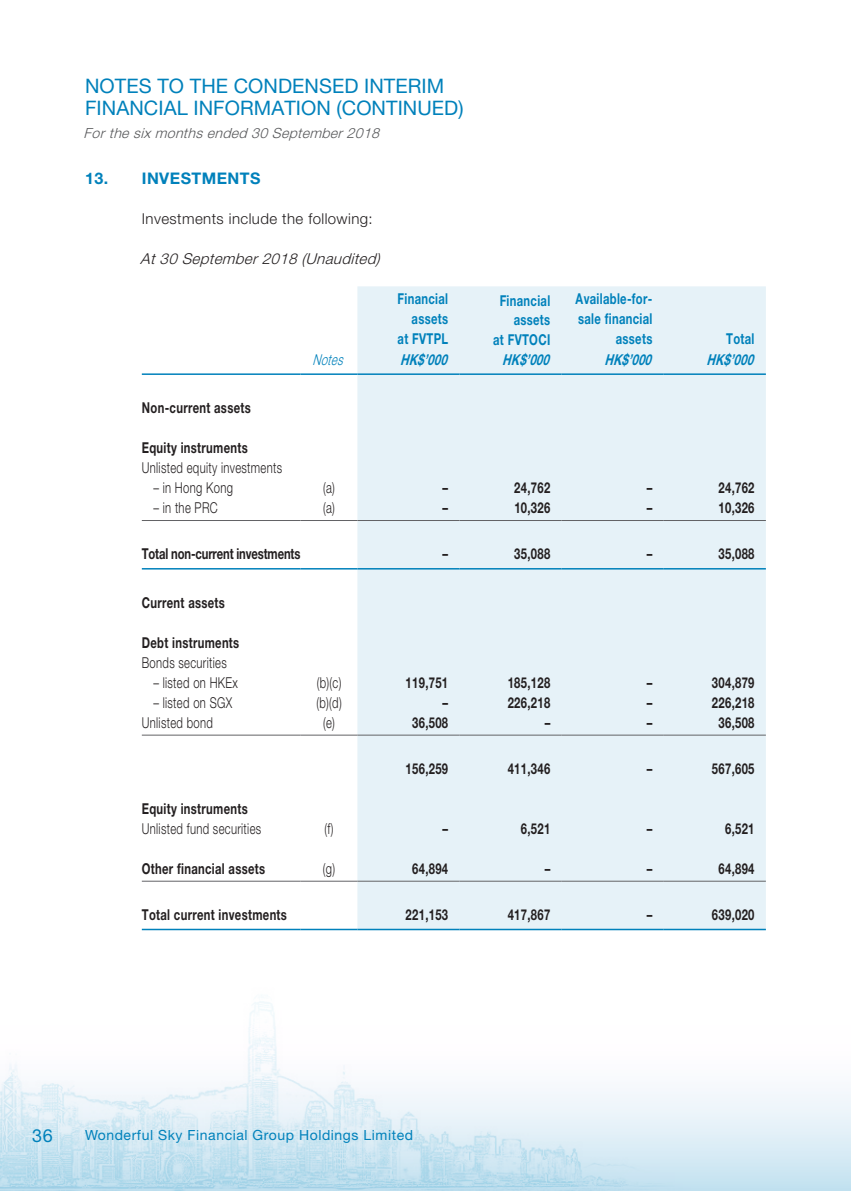
<style>
.page{position:relative;width:851px;height:1191px;background:#fff}
.page>*{position:absolute;margin:0;border:0;box-sizing:border-box;transform-origin:0 0}
.t1{font:20px/22px "Helvetica Neue LT Std";letter-spacing:.005em;color:#0081bb}
.t2{font:18px "Helvetica Neue LT Std";color:#0081bb}
.t3{font:700 16px "Helvetica Neue LT Std";letter-spacing:.03em;color:#0081bb}
.t4{font:700 15px "Helvetica Neue LT Std";letter-spacing:.03em;color:#231f20;scale:.75 1}
.t5{font:300 15px "Helvetica Neue LT Std";letter-spacing:.03em;color:#231f20;scale:.75 1}
.t6{font:700 15px/20px "Helvetica Neue LT Std";letter-spacing:.03em;color:#0081bb;text-align:right;scale:.75 1}
.t7{font:300 15px "Helvetica Neue LT Std";letter-spacing:.03em;color:#231f20}
.t8{font:italic 300 15px "Helvetica Neue LT Std";color:#231f20}
.t9{font:italic 700 15px "Helvetica Neue LT Std";color:#0081bb;scale:.75 1}
.t10{font:700 15px "Helvetica Neue LT Std";letter-spacing:-.01em;color:#231f20;scale:.75 1}
.t11{font:italic 300 15px "Helvetica Neue LT Std";color:#0081bb;scale:.75 1}
.t12{font:14px "Helvetica Neue LT Std";letter-spacing:.04em;color:#0081bb}
.t13{font:italic 300 14px "Helvetica Neue LT Std";color:#57585a}
</style>
<div class="page">
<img style="left:0;top:928px;width:850px;height:263px">
<div style="left:357px;top:286px;width:408px;height:642px;background:#e6f2f8"></div>
<hr style="left:142px;top:373px;width:158px;height:2px;background:#0081bb">
<hr style="left:300px;top:373px;width:57px;height:2px;background:#0081bb">
<hr style="left:357px;top:373px;width:102px;height:2px;background:#0081bb">
<hr style="left:459px;top:373px;width:102px;height:2px;background:#0081bb">
<hr style="left:561px;top:373px;width:102px;height:2px;background:#0081bb">
<hr style="left:663px;top:373px;width:102px;height:2px;background:#0081bb">
<hr style="left:142px;top:520px;width:158px;height:1px;background:#636366">
<hr style="left:300px;top:520px;width:57px;height:1px;background:#636366">
<hr style="left:357px;top:520px;width:102px;height:1px;background:#636366">
<hr style="left:459px;top:520px;width:102px;height:1px;background:#636366">
<hr style="left:561px;top:520px;width:102px;height:1px;background:#636366">
<hr style="left:663px;top:520px;width:102px;height:1px;background:#636366">
<hr style="left:142px;top:568px;width:158px;height:1px;background:#0081bb">
<hr style="left:300px;top:568px;width:57px;height:1px;background:#0081bb">
<hr style="left:357px;top:568px;width:102px;height:1px;background:#0081bb">
<hr style="left:459px;top:568px;width:102px;height:1px;background:#0081bb">
<hr style="left:561px;top:568px;width:102px;height:1px;background:#0081bb">
<hr style="left:663px;top:568px;width:102px;height:1px;background:#0081bb">
<hr style="left:142px;top:734px;width:158px;height:1px;background:#636366">
<hr style="left:300px;top:734px;width:57px;height:1px;background:#636366">
<hr style="left:357px;top:734px;width:102px;height:1px;background:#636366">
<hr style="left:459px;top:734px;width:102px;height:1px;background:#636366">
<hr style="left:561px;top:734px;width:102px;height:1px;background:#636366">
<hr style="left:663px;top:734px;width:102px;height:1px;background:#636366">
<hr style="left:142px;top:880px;width:158px;height:1px;background:#636366">
<hr style="left:300px;top:880px;width:57px;height:1px;background:#636366">
<hr style="left:357px;top:880px;width:102px;height:1px;background:#636366">
<hr style="left:459px;top:880px;width:102px;height:1px;background:#636366">
<hr style="left:561px;top:880px;width:102px;height:1px;background:#636366">
<hr style="left:663px;top:880px;width:102px;height:1px;background:#636366">
<hr style="left:142px;top:928px;width:158px;height:2px;background:#0081bb">
<hr style="left:300px;top:928px;width:57px;height:2px;background:#0081bb">
<hr style="left:357px;top:928px;width:102px;height:2px;background:#0081bb">
<hr style="left:459px;top:928px;width:102px;height:2px;background:#0081bb">
<hr style="left:561px;top:928px;width:102px;height:2px;background:#0081bb">
<hr style="left:663px;top:928px;width:102px;height:2px;background:#0081bb">
<h1 class="t1" style="left:85px;top:74px;width:380px">NOTES TO THE CONDENSED INTERIM<br>FINANCIAL INFORMATION (CONTINUED)</h1>
<p class="t13" style="left:84px;top:124px;width:301px">Forthe sixmonthsended 30 September2018</p>
<p class="t3" style="left:85px;top:169px;width:177px">13. INVESTMENTS</p>
<p class="t7" style="left:142px;top:210px;width:232px">Investments include the following:</p>
<p class="t8" style="left:140px;top:250px;width:241px">At30 September2018 (Unaudited)</p>
<p class="t6" style="left:397px;top:289px;width:69px">Financial assets at FVTPL</p>
<p class="t6" style="left:493px;top:291px;width:78px;line-height:19px">Financial assets<br>at FVTOCI</p>
<p class="t6" style="left:575px;top:289px;width:104px">Available-for&shy;sale financial assets</p>
<p class="t6" style="left:726px;top:329px;width:39px">Total</p>
<p class="t11" style="left:312px;top:350px;width:48px">Notes</p>
<p class="t9" style="left:400px;top:350px;width:70px">HK$’000</p>
<p class="t9" style="left:502px;top:350px;width:70px">HK$’000</p>
<p class="t9" style="left:604px;top:350px;width:70px">HK$’000</p>
<p class="t9" style="left:706px;top:350px;width:70px">HK$’000</p>
<p class="t4" style="left:142px;top:398px;width:147px">Non-current assets</p>
<p class="t4" style="left:142px;top:438px;width:143px">Equity instruments</p>
<p class="t5" style="left:142px;top:458px;width:189px">Unlisted equity investments</p>
<p class="t5" style="left:153px;top:478px;width:108px">– in Hong Kong</p>
<p class="t5" style="left:323px;top:478px;width:17px">(a)</p>
<p class="t4" style="left:442px;top:478px;width:9px">–</p>
<p class="t4" style="left:514px;top:478px;width:49px">24,762</p>
<p class="t4" style="left:646px;top:478px;width:9px">–</p>
<p class="t4" style="left:718px;top:478px;width:49px">24,762</p>
<p class="t5" style="left:153px;top:498px;width:87px">– in the PRC</p>
<p class="t5" style="left:323px;top:498px;width:17px">(a)</p>
<p class="t4" style="left:442px;top:498px;width:9px">–</p>
<p class="t4" style="left:514px;top:498px;width:49px">10,326</p>
<p class="t4" style="left:646px;top:498px;width:9px">–</p>
<p class="t4" style="left:718px;top:498px;width:49px">10,326</p>
<p class="t10" style="left:142px;top:544px;width:213px">Total non-current investments</p>
<p class="t4" style="left:442px;top:544px;width:9px">–</p>
<p class="t4" style="left:514px;top:544px;width:49px">35,088</p>
<p class="t4" style="left:646px;top:544px;width:9px">–</p>
<p class="t4" style="left:718px;top:544px;width:49px">35,088</p>
<p class="t4" style="left:142px;top:593px;width:112px">Current assets</p>
<p class="t4" style="left:142px;top:633px;width:131px">Debt instruments</p>
<p class="t5" style="left:142px;top:653px;width:115px">Bonds securities</p>
<p class="t5" style="left:153px;top:673px;width:114px">– listed on HKEx</p>
<p class="t5" style="left:316px;top:673px;width:34px">(b)(c)</p>
<p class="t4" style="left:405px;top:673px;width:58px">119,751</p>
<p class="t4" style="left:507px;top:673px;width:58px">185,128</p>
<p class="t4" style="left:646px;top:673px;width:9px">–</p>
<p class="t4" style="left:711px;top:673px;width:58px">304,879</p>
<p class="t5" style="left:153px;top:693px;width:107px">– listed on SGX</p>
<p class="t5" style="left:316px;top:693px;width:35px">(b)(d)</p>
<p class="t4" style="left:442px;top:693px;width:9px">–</p>
<p class="t4" style="left:507px;top:693px;width:58px">226,218</p>
<p class="t4" style="left:646px;top:693px;width:9px">–</p>
<p class="t4" style="left:711px;top:693px;width:58px">226,218</p>
<p class="t5" style="left:142px;top:713px;width:96px">Unlisted bond</p>
<p class="t5" style="left:323px;top:713px;width:17px">(e)</p>
<p class="t4" style="left:412px;top:713px;width:49px">36,508</p>
<p class="t4" style="left:544px;top:713px;width:9px">–</p>
<p class="t4" style="left:646px;top:713px;width:9px">–</p>
<p class="t4" style="left:718px;top:713px;width:49px">36,508</p>
<p class="t4" style="left:405px;top:759px;width:58px">156,259</p>
<p class="t4" style="left:507px;top:759px;width:58px">411,346</p>
<p class="t4" style="left:646px;top:759px;width:9px">–</p>
<p class="t4" style="left:711px;top:759px;width:58px">567,605</p>
<p class="t4" style="left:142px;top:799px;width:143px">Equity instruments</p>
<p class="t5" style="left:142px;top:819px;width:161px">Unlisted fund securities</p>
<p class="t5" style="left:324px;top:819px;width:13px">(f)</p>
<p class="t4" style="left:442px;top:819px;width:9px">–</p>
<p class="t4" style="left:521px;top:819px;width:41px">6,521</p>
<p class="t4" style="left:646px;top:819px;width:9px">–</p>
<p class="t4" style="left:725px;top:819px;width:41px">6,521</p>
<p class="t4" style="left:142px;top:859px;width:166px">Other financial assets</p>
<p class="t5" style="left:323px;top:859px;width:18px">(g)</p>
<p class="t4" style="left:412px;top:859px;width:49px">64,894</p>
<p class="t4" style="left:544px;top:859px;width:9px">–</p>
<p class="t4" style="left:646px;top:859px;width:9px">–</p>
<p class="t4" style="left:718px;top:859px;width:49px">64,894</p>
<p class="t4" style="left:142px;top:905px;width:195px">Total current investments</p>
<p class="t4" style="left:405px;top:905px;width:58px">221,153</p>
<p class="t4" style="left:507px;top:905px;width:58px">417,867</p>
<p class="t4" style="left:646px;top:905px;width:9px">–</p>
<p class="t4" style="left:711px;top:905px;width:58px">639,020</p>
<p class="t2" style="left:32px;top:1124px;width:22px">36</p>
<p class="t12" style="left:85px;top:1127px;width:329px">Wonderful Sky Financial Group Holdings Limited</p>
</div>
